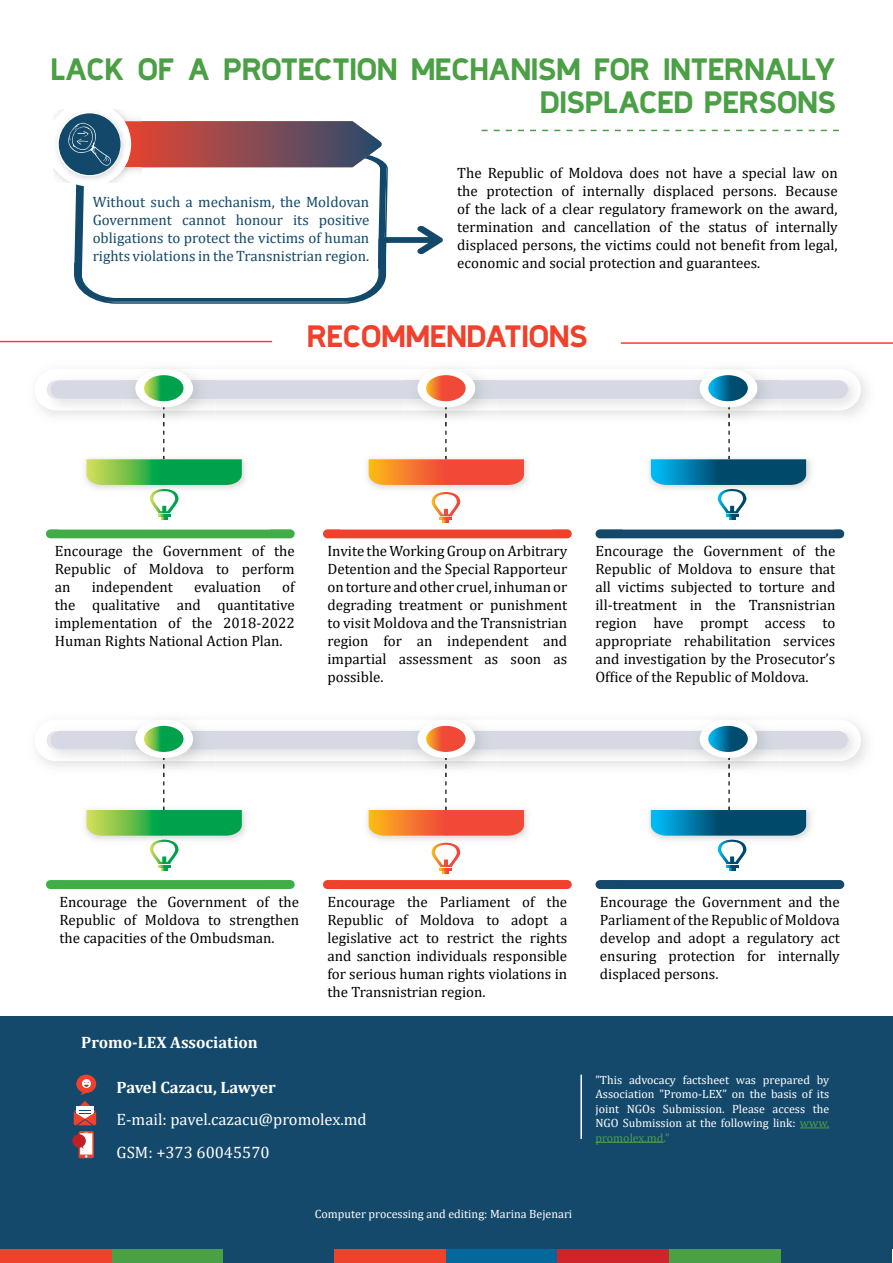
<style>
.page{position:relative;width:893px;height:1263px;background:#fff}
.page>*{position:absolute;margin:0;border:0;box-sizing:border-box;transform-origin:0 0}
.t1{font:27px/32.4px "Quarry Digger";color:#4b9f45;text-align:right}
.t2{font:27px "Quarry Digger";color:#ef412c}
.t3{font:16.5px/32.5px "Cambria";color:#fff}
.t4{font:700 16.5px "Cambria";color:#fff}
.t5{font:15px/18px "Cambria";color:#000;text-align:justify}
.t6{font:15px/18px "Cambria";color:#12496b;text-align:justify}
.t7{font:12px/14.4px "Cambria";color:#fff;text-align:justify}
.s1{color:#4b9f45}
</style>
<div class="page">
<hr style="left:621px;top:342px;width:272px;height:2px;background:#ef422b">
<hr style="left:0;top:341px;width:272px;height:1px;background:#ef422b">
<div style="left:50px;top:529px;width:240px;height:9px;background:#41ad49"></div>
<div style="left:327px;top:529px;width:240px;height:9px;background:#ef412c"></div>
<div style="left:600px;top:529px;width:240px;height:9px;background:#15496b"></div>
<svg style="left:37px;top:372px;width:824px;height:151px"></svg>
<div style="left:50px;top:880px;width:240px;height:9px;background:#41ad49"></div>
<div style="left:327px;top:880px;width:240px;height:9px;background:#ef412c"></div>
<div style="left:600px;top:880px;width:240px;height:9px;background:#15496b"></div>
<svg style="left:36px;top:723px;width:825px;height:151px"></svg>
<svg style="left:73px;top:340px;width:314px;height:66px"></svg>
<img style="left:53px;top:109px;width:18px;height:73px">
<div style="left:59px;top:113px;width:62px;height:62px;background:#12496b;border-radius:50%"></div>
<svg style="left:73px;top:109px;width:370px;height:195px"></svg>
<svg style="left:68px;top:121px;width:373px;height:181px"></svg>
<div style="left:781px;top:1249px;width:111px;height:14px;background:#15496b"></div>
<div style="left:669px;top:1249px;width:112px;height:14px;background:#4b9f45"></div>
<div style="left:112px;top:1249px;width:111px;height:14px;background:#4b9f45"></div>
<div style="left:223px;top:1249px;width:112px;height:14px;background:#15496b"></div>
<div style="left:335px;top:1249px;width:111px;height:14px;background:#ef412c"></div>
<div style="left:446px;top:1249px;width:112px;height:14px;background:#03699d"></div>
<div style="left:558px;top:1249px;width:111px;height:14px;background:#d2232a"></div>
<div style="left:0;top:1249px;width:112px;height:14px;background:#ef412c"></div>
<svg style="left:482px;top:130px;width:357px;height:1px"></svg>
<div style="left:0;top:1016px;width:893px;height:233px;background:#15496b"></div>
<svg style="left:79px;top:1131px;width:15px;height:27px"></svg>
<div style="left:80px;top:1133px;width:12px;height:21px;background:#fff"></div>
<div style="left:72px;top:1134px;width:14px;height:13px;background:#c02026;border-radius:50%"></div>
<svg style="left:76px;top:1145px;width:8px;height:4px"></svg>
<svg style="left:74px;top:1101px;width:22px;height:24px"></svg>
<svg style="left:76px;top:1075px;width:20px;height:20px"></svg>
<svg style="left:800px;top:1127px;width:29px;height:1px"></svg>
<hr style="left:595px;top:1142px;width:68px;height:1px;background:#4b9f45">
<hr style="left:580px;top:1075px;width:2px;height:64px;background:#fff">
<h1 class="t1" style="left:51px;top:53px;width:787px">LACK OF A PROTECTION MECHANISM FOR INTERNALLY<br>DISPLACED PERSONS</h1>
<p class="t6" style="left:93px;top:193px;width:278px">Without such a mechanism, the Moldovan Government cannot honour its positive obligations to protect the victims of human rights violations in the Transnistrian region.</p>
<p class="t5" style="left:457px;top:163px;width:382px">The Republic of Moldova does not have a special law on the protection of internally displaced persons. Because of the lack of a clear regulatory framework on the award, termination and cancellation of the status of internally displaced persons, the victims could not benefit from legal, economic and social protection and guarantees.</p>
<h1 class="t2" style="left:307px;top:319px;width:282px">RECOMMENDATIONS</h1>
<p class="t5" style="left:55px;top:542px;width:241px">Encourage the Government of the Republic of Moldova to perform an</p>
<p class="t5" style="left:55px;top:578px;width:241px;text-indent:227px">of the qualitative and quantitative implementation of the 2018-2022<br>Human Rights National Action Plan.</p>
<p class="t5" style="left:92px;top:578px;width:83px">independent</p>
<p class="t5" style="left:194px;top:578px;width:68px">evaluation</p>
<p class="t5" style="left:327px;top:542px;width:241px">Invite the Working Group on Arbitrary Detention and the Special Rapporteur on torture and other cruel, inhuman or degrading treatment or punishment to visit Moldova and the Transnistrian region for an independent and impartial assessment as soon as possible.</p>
<p class="t5" style="left:595px;top:542px;width:241px">Encourage the Government of the Republic of Moldova to ensure that all victims subjected to torture and ill-treatment in the Transnistrian region have prompt access to appropriate rehabilitation services and investigation by the Prosecutor’s Office of the Republic of Moldova.</p>
<p class="t5" style="left:59px;top:893px;width:241px">Encourage the Government of the Republic of Moldova to strengthen the capacities of the Ombudsman.</p>
<p class="t4" style="left:81px;top:1031px;width:178px">Promo-LEX Association</p>
<p class="t5" style="left:327px;top:893px;width:241px">Encourage the Parliament of the Republic of Moldova to adopt a legislative act to restrict the rights and sanction individuals responsible for serious human rights violations in the Transnistrian region.</p>
<p class="t5" style="left:600px;top:893px;width:241px">Encourage the Government and the Parliament of the Republic of Moldova develop and adopt a regulatory act ensuring protection for internally displaced persons.</p>
<p class="t4" style="left:117px;top:1075px;width:161px">Pavel Cazacu, Lawyer</p>
<p class="t3" style="left:117px;top:1103px;width:252px">E-mail: pavel.cazacu@promolex.md<br>GSM: +373 60045570</p>
<p class="t7" style="left:315px;top:1207px;width:259px">Computer processing and editing: Marina Bejenari</p>
<p class="t7" style="left:595px;top:1073px;width:235px">”This advocacy factsheet was prepared by Association ”Promo-LEX” on the basis of its joint NGOs Submission. Please access the NGO Submission at the following link: <span class="s1">www. promolex.md.”</span></p>
</div>
